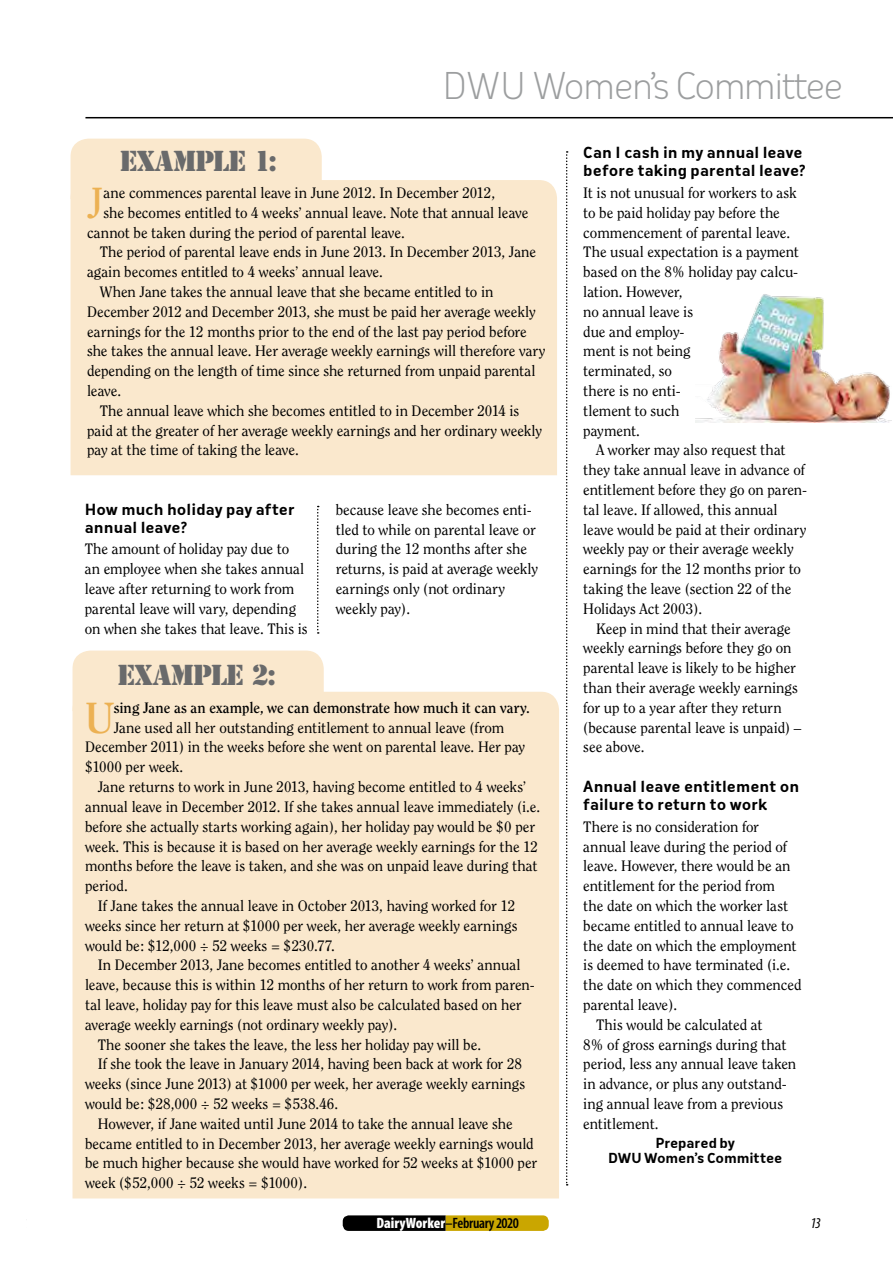
<style>
.page{position:relative;width:893px;height:1263px;background:#fff}
.page>*{position:absolute;margin:0;border:0;box-sizing:border-box;transform-origin:0 0}
.t1{font:43.35px "Clearface";color:#ecb153}
.t2{font:700 43.35px "Clearface";color:#ecb153}
.t3{font:300 36px "Oceania";letter-spacing:-.06em;color:#9c9e9f}
.t4{font:27px "Stencil Std";letter-spacing:-.035em;color:#696a6b}
.t5{font:15px/19.8px "Clearface";letter-spacing:-.005em;color:#000}
.t6{font:700 15px/18px "Oceania";letter-spacing:.005em;color:#000}
.t7{font:700 15px "Clearface";letter-spacing:-.005em;color:#000}
.t8{font:600 condensed 15px "Myriad Pro";letter-spacing:-.02em;color:#000}
.t9{font:italic condensed 15px "Myriad Pro";color:#000}
.t10{font:700 13.5px/15px "Oceania";letter-spacing:-.01em;color:#000;text-align:center}
.s1{font-weight:900;color:#fff}
</style>
<div class="page">
<svg style="left:343px;top:1215px;width:206px;height:16px;background:#6b5a0a"></svg>
<svg style="left:317px;top:506px;width:2px;height:128px"></svg>
<svg style="left:566px;top:151px;width:2px;height:1034px"></svg>
<hr style="left:85px;top:117px;width:808px;height:1px;background:#000">
<div style="left:71px;top:180px;width:486px;height:295px;background:#fae8cd"></div>
<div style="left:71px;top:139px;width:251px;height:60px;background:#fae8cd"></div>
<div style="left:73px;top:692px;width:486px;height:506px;background:#fae8cd"></div>
<div style="left:73px;top:650px;width:251px;height:61px;background:#fae8cd"></div>
<img style="left:695px;top:294px;width:196px;height:128px">
<h2 class="t3" style="left:442px;top:65px;width:403px">DWU Women’s Committee</h2>
<h3 class="t4" style="left:120px;top:144px;width:159px">EXAMPLE 1:</h3>
<h1 class="t1" style="left:87px;top:177px;width:18px">J</h1>
<p class="t5" style="left:104px;top:183px;width:393px">ane commences parental leave in June 2012. In December 2012,</p>
<p class="t5" style="left:104px;top:203px;width:426px">she becomes entitled to 4 weeks’ annual leave. Note that annual leave</p>
<p class="t5" style="left:87px;top:223px;width:319px">cannot be taken during the period of parental leave.</p>
<p class="t5" style="left:100px;top:242px;width:438px">The period of parental leave ends in June 2013. In December 2013, Jane</p>
<p class="t5" style="left:87px;top:262px;width:297px">again becomes entitled to 4 weeks’ annual leave.</p>
<p class="t5" style="left:100px;top:282px;width:395px">When Jane takes the annual leave that she became entitled to in</p>
<p class="t5" style="left:87px;top:302px;width:450px">December 2012 and December 2013, she must be paid her average weekly</p>
<p class="t5" style="left:87px;top:322px;width:441px">earnings for the 12 months prior to the end of the last pay period before</p>
<p class="t5" style="left:87px;top:341px;width:460px">she takes the annual leave. Her average weekly earnings will therefore vary</p>
<p class="t5" style="left:87px;top:361px;width:450px">depending on the length of time since she returned from unpaid parental</p>
<p class="t5" style="left:87px;top:381px;width:36px">leave.</p>
<p class="t5" style="left:100px;top:401px;width:421px">The annual leave which she becomes entitled to in December 2014 is</p>
<p class="t5" style="left:87px;top:421px;width:457px">paid at the greater of her average weekly earnings and her ordinary weekly</p>
<p class="t5" style="left:87px;top:440px;width:213px">pay at the time of taking the leave.</p>
<p class="t6" style="left:85px;top:500px;width:211px">How much holiday pay after annual leave?</p>
<p class="t5" style="left:85px;top:539px;width:224px">The amount of holiday pay due to an employee when she takes annual leave after returning to work from parental leave will vary, depending on when she takes that leave. This is</p>
<h3 class="t4" style="left:118px;top:658px;width:161px">EXAMPLE 2:</h3>
<p class="t5" style="left:336px;top:500px;width:204px">because leave she becomes enti&shy;tled to while on parental leave or during the 12 months after she returns, is paid at average weekly earnings only (not ordinary weekly pay).</p>
<h1 class="t2" style="left:85px;top:691px;width:30px">U</h1>
<p class="t7" style="left:114px;top:699px;width:418px">sing Jane as an example, we can demonstrate how much it can vary.</p>
<p class="t5" style="left:85px;top:718px;width:442px;text-indent:29px">Jane used all her outstanding entitlement to annual leave (from<br>December 2011) in the weeks before she went on parental leave. Her pay $1000 per week.</p>
<p class="t5" style="left:98px;top:777px;width:430px">Jane returns to work in June 2013, having become entitled to 4 weeks’</p>
<p class="t5" style="left:85px;top:797px;width:457px">annual leave in December 2012. If she takes annual leave immediately (i.e.</p>
<p class="t5" style="left:85px;top:817px;width:452px">before she actually starts working again), her holiday pay would be $0 per</p>
<p class="t5" style="left:85px;top:836px;width:455px">week. This is because it is based on her average weekly earnings for the 12</p>
<p class="t5" style="left:85px;top:856px;width:454px">months before the leave is taken, and she was on unpaid leave during that</p>
<p class="t5" style="left:85px;top:876px;width:44px">period.</p>
<p class="t5" style="left:98px;top:896px;width:419px">If Jane takes the annual leave in October 2013, having worked for 12</p>
<p class="t5" style="left:85px;top:916px;width:434px">weeks since her return at $1000 per week, her average weekly earnings</p>
<p class="t5" style="left:85px;top:935px;width:251px">would be: $12,000 ÷ 52 weeks = $230.77.</p>
<p class="t5" style="left:98px;top:955px;width:424px">In December 2013, Jane becomes entitled to another 4 weeks’ annual</p>
<p class="t5" style="left:85px;top:975px;width:451px">leave, because this is within 12 months of her return to work from paren-</p>
<p class="t5" style="left:85px;top:995px;width:438px">tal leave, holiday pay for this leave must also be calculated based on her</p>
<p class="t5" style="left:85px;top:1015px;width:314px">average weekly earnings (not ordinary weekly pay).</p>
<p class="t5" style="left:98px;top:1034px;width:385px">The sooner she takes the leave, the less her holiday pay will be.</p>
<p class="t5" style="left:98px;top:1054px;width:426px">If she took the leave in January 2014, having been back at work for 28</p>
<p class="t5" style="left:85px;top:1074px;width:442px">weeks (since June 2013) at $1000 per week, her average weekly earnings</p>
<p class="t5" style="left:85px;top:1094px;width:255px">would be: $28,000 ÷ 52 weeks = $538.46.</p>
<p class="t5" style="left:98px;top:1114px;width:416px">However, if Jane waited until June 2014 to take the annual leave she</p>
<p class="t5" style="left:85px;top:1133px;width:450px">became entitled to in December 2013, her average weekly earnings would</p>
<p class="t5" style="left:85px;top:1153px;width:454px">be much higher because she would have worked for 52 weeks at $1000 per</p>
<p class="t5" style="left:85px;top:1173px;width:224px">week ($52,000 ÷ 52 weeks = $1000).</p>
<p class="t6" style="left:583px;top:144px;width:224px">Can I cash in my annual leave before taking parental leave?</p>
<p class="t5" style="left:583px;top:183px;width:217px">It is not unusual for workers to ask to be paid holiday pay before the commencement of parental leave.<br>The usual expectation is a payment based on the 8% holiday pay calcu&shy;lation. However,<br>no annual leave is<br>due and employ-<br>ment is not being<br>terminated, so<br>there is no enti-<br>tlement to such<br>payment.</p>
<p class="t5" style="left:583px;top:440px;width:225px;text-indent:13px">A worker may also request that they take annual leave in advance of entitlement before they go on paren&shy;tal leave. If allowed, this annual leave would be paid at their ordinary weekly pay or their average weekly earnings for the 12 months prior to taking the leave (section 22 of the<br>Holidays Act 2003).</p>
<p class="t5" style="left:583px;top:619px;width:220px;text-indent:13px">Keep in mind that their average weekly earnings before they go on parental leave is likely to be higher than their average weekly earnings for up to a year after they return (because parental leave is unpaid) – see above.</p>
<p class="t6" style="left:583px;top:777px;width:217px">Annual leave entitlement on failure to return to work</p>
<p class="t5" style="left:583px;top:817px;width:177px">There is no consideration for</p>
<p class="t5" style="left:583px;top:836px;width:205px">annual leave during the period of</p>
<p class="t5" style="left:583px;top:856px;width:209px">leave. However, there would be an</p>
<p class="t5" style="left:583px;top:876px;width:193px">entitlement for the period from</p>
<p class="t5" style="left:583px;top:896px;width:206px">the date on which the worker last</p>
<p class="t5" style="left:583px;top:916px;width:212px">became entitled to annual leave to</p>
<p class="t5" style="left:583px;top:935px;width:215px">the date on which the employment</p>
<p class="t5" style="left:583px;top:955px;width:208px">is deemed to have terminated (i.e.</p>
<p class="t5" style="left:583px;top:975px;width:220px">the date on which they commenced</p>
<p class="t5" style="left:583px;top:995px;width:96px">parental leave).</p>
<p class="t5" style="left:596px;top:1015px;width:168px">This would be calculated at</p>
<p class="t5" style="left:583px;top:1034px;width:205px">8% of gross earnings during that</p>
<p class="t5" style="left:583px;top:1054px;width:214px">period, less any annual leave taken</p>
<p class="t5" style="left:583px;top:1074px;width:205px">in advance, or plus any outstand-</p>
<p class="t5" style="left:583px;top:1094px;width:201px">ing annual leave from a previous</p>
<p class="t5" style="left:583px;top:1114px;width:77px">entitlement.</p>
<p class="t10" style="left:608px;top:1136px;width:175px">Prepared by<br>DWU Women’s Committee</p>
<p class="t8" style="left:376px;top:1213px;width:144px"><span class="s1">DairyWorker</span>–February 2020</p>
<p class="t9" style="left:811px;top:1214px;width:12px">13</p>
</div>
